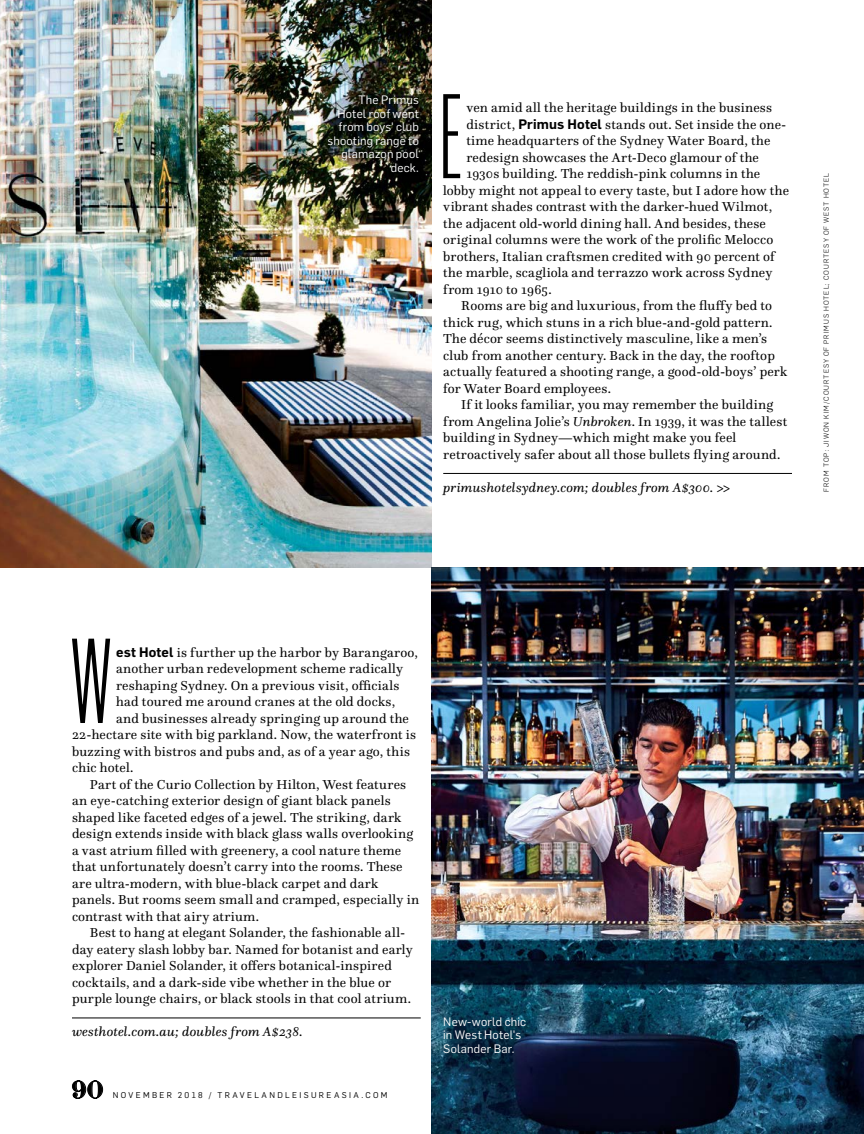
<style>
.page{position:relative;width:864px;height:1134px;background:#fff}
.page>*{position:absolute;margin:0;border:0;box-sizing:border-box;transform-origin:0 0}
.t1{font:300 117.9px "Flama Ultracondensed";color:#000}
.t2{font:800 24px "F Bella";color:#000}
.t3{font:13.5px "Questa";letter-spacing:.015em;color:#000}
.t4{font:italic 13.5px "Questa";letter-spacing:.015em;color:#000}
.t5{font:12px/13.5px "Flama";letter-spacing:.015em;color:#fff;text-align:right}
.t6{font:8.25px "Flama";letter-spacing:.285em;color:#000}
.t7{font:300 7.2px "Flama";letter-spacing:.135em;color:#000}
.s1{font-family:"Flama";font-weight:600}
.s2{font-style:italic}
.s3{font-style:normal}
</style>
<div class="page">
<hr style="left:72px;top:1018px;width:349px;height:1px;background:#000">
<hr style="left:443px;top:473px;width:349px;height:1px;background:#000">
<img style="left:0;top:0;width:431px;height:567px">
<img style="left:431px;top:567px;width:433px;height:567px">
<div style="left:328px;top:96px;width:95px;height:80px;background:#000;opacity:.75"></div>
<svg style="left:72px;top:1080px;width:31px;height:19px"></svg>
<p class="t5" style="left:327px;top:92px;width:93px">The Primus<br>Hotel roof went from boys' club shooting range to glamazon pool deck.</p>
<h1 class="t1" style="left:439px;top:65px;width:26px">E</h1>
<p class="t3" style="left:466px;top:99px;width:307px">ven amid all the heritage buildings in the business</p>
<p class="t3" style="left:466px;top:116px;width:322px">district, <span class="s1">Primus Hotel</span> stands out. Set inside the one-</p>
<p class="t3" style="left:466px;top:132px;width:306px">time headquarters of the Sydney Water Board, the</p>
<p class="t3" style="left:466px;top:149px;width:294px">redesign showcases the Art-Deco glamour of the</p>
<p class="t3" style="left:466px;top:165px;width:296px">1930s building. The reddish-pink columns in the</p>
<p class="t3" style="left:443px;top:182px;width:347px">lobby might not appeal to every taste, but I adore how the</p>
<p class="t3" style="left:443px;top:198px;width:330px">vibrant shades contrast with the darker-hued Wilmot,</p>
<p class="t3" style="left:443px;top:215px;width:324px">the adjacent old-world dining hall. And besides, these</p>
<p class="t3" style="left:443px;top:231px;width:332px">original columns were the work of the prolific Melocco</p>
<p class="t3" style="left:443px;top:248px;width:333px">brothers, Italian craftsmen credited with 90 percent of</p>
<p class="t3" style="left:443px;top:264px;width:331px">the marble, scagliola and terrazzo work across Sydney</p>
<p class="t3" style="left:443px;top:281px;width:110px">from 1910 to 1965.</p>
<p class="t3" style="left:461px;top:297px;width:312px">Rooms are big and luxurious, from the fluffy bed to</p>
<p class="t3" style="left:443px;top:314px;width:331px">thick rug, which stuns in a rich blue-and-gold pattern.</p>
<p class="t3" style="left:443px;top:330px;width:326px">The décor seems distinctively masculine, like a men’s</p>
<p class="t3" style="left:443px;top:347px;width:333px">club from another century. Back in the day, the rooftop</p>
<p class="t3" style="left:443px;top:363px;width:346px">actually featured a shooting range, a good-old-boys’ perk</p>
<p class="t3" style="left:443px;top:380px;width:169px">for Water Board employees.</p>
<p class="t3" style="left:461px;top:396px;width:314px">If it looks familiar, you may remember the building</p>
<p class="t3" style="left:443px;top:413px;width:345px">from Angelina Jolie’s <span class="s2">Unbroken</span>. In 1939, it was the tallest</p>
<p class="t3" style="left:443px;top:429px;width:295px">building in Sydney—which might make you feel</p>
<p class="t3" style="left:443px;top:446px;width:339px">retroactively safer about all those bullets flying around.</p>
<p class="t4" style="left:443px;top:479px;width:288px">primushotelsydney.com; doubles from A$300. <span class="s3">&gt;&gt;</span></p>
<p class="t7" style="left:821px;top:492px;width:321px;rotate:-90deg">from top: jiwon kim/courtesy of primus hotel; courtesy of west hotel</p>
<h1 class="t1" style="left:70px;top:610px;width:44px">W</h1>
<p class="t3" style="left:116px;top:644px;width:303px"><span class="s1">est Hotel</span> is further up the harbor by Barangaroo,</p>
<p class="t3" style="left:116px;top:660px;width:289px">another urban redevelopment scheme radically</p>
<p class="t3" style="left:116px;top:677px;width:285px">reshaping Sydney. On a previous visit, officials</p>
<p class="t3" style="left:116px;top:693px;width:281px">had toured me around cranes at the old docks,</p>
<p class="t3" style="left:116px;top:710px;width:294px">and businesses already springing up around the</p>
<p class="t3" style="left:72px;top:726px;width:346px">22-hectare site with big parkland. Now, the waterfront is</p>
<p class="t3" style="left:72px;top:743px;width:340px">buzzing with bistros and pubs and, as of a year ago, this</p>
<p class="t3" style="left:72px;top:759px;width:63px">chic hotel.</p>
<p class="t3" style="left:90px;top:776px;width:318px">Part of the Curio Collection by Hilton, West features</p>
<p class="t3" style="left:72px;top:792px;width:320px">an eye-catching exterior design of giant black panels</p>
<p class="t3" style="left:72px;top:809px;width:331px">shaped like faceted edges of a jewel. The striking, dark</p>
<p class="t3" style="left:72px;top:825px;width:343px">design extends inside with black glass walls overlooking</p>
<p class="t3" style="left:72px;top:842px;width:331px">a vast atrium filled with greenery, a cool nature theme</p>
<p class="t3" style="left:72px;top:858px;width:332px">that unfortunately doesn’t carry into the rooms. These</p>
<p class="t3" style="left:72px;top:875px;width:308px">are ultra-modern, with blue-black carpet and dark</p>
<p class="t3" style="left:72px;top:891px;width:349px">panels. But rooms seem small and cramped, especially in</p>
<p class="t3" style="left:72px;top:908px;width:189px">contrast with that airy atrium.</p>
<p class="t3" style="left:90px;top:924px;width:317px">Best to hang at elegant Solander, the fashionable all-</p>
<p class="t3" style="left:72px;top:941px;width:342px">day eatery slash lobby bar. Named for botanist and early</p>
<p class="t3" style="left:72px;top:957px;width:321px">explorer Daniel Solander, it offers botanical-inspired</p>
<p class="t3" style="left:72px;top:974px;width:320px">cocktails, and a dark-side vibe whether in the blue or</p>
<p class="t3" style="left:72px;top:990px;width:340px">purple lounge chairs, or black stools in that cool atrium.</p>
<p class="t4" style="left:72px;top:1023px;width:232px">westhotel.com.au; doubles from A$238.</p>
<h2 class="t2" style="left:72px;top:1076px;width:33px">90</h2>
<p class="t6" style="left:113px;top:1089px;width:12px">n ov</p>
<p class="t6" style="left:136px;top:1089px;width:101px">ember 2018 / t rav</p>
<p class="t6" style="left:247px;top:1089px;width:91px">ela nd leis ureas</p>
<p class="t6" style="left:349px;top:1089px;width:20px">ia .co</p>
<p class="t6" style="left:381px;top:1089px;width:8px">m</p>
<p class="t5" style="left:443px;top:1014px;width:84px;text-align:left">N ew-world chic in West Hotel's<br>Solander Bar.</p>
</div>
